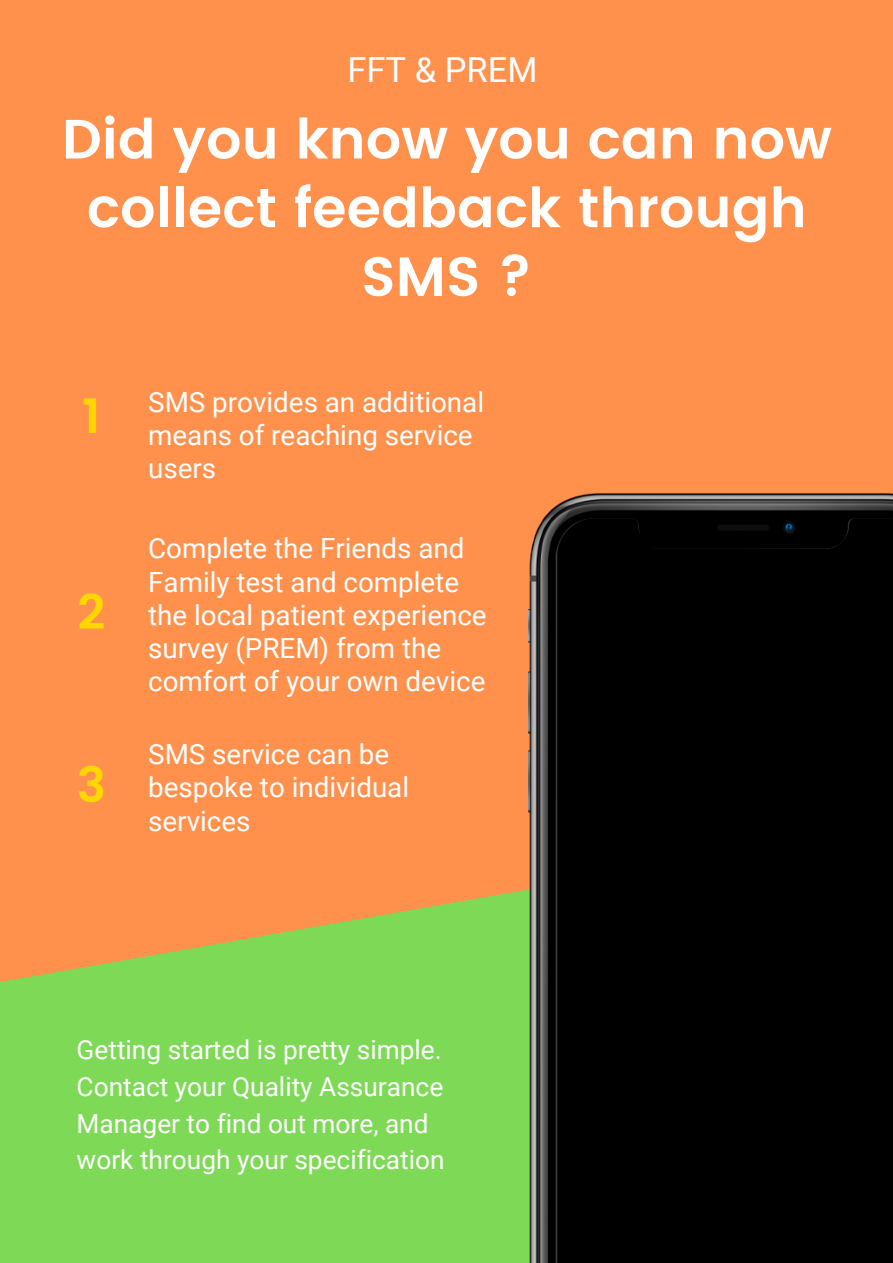
<style>
.page{position:relative;width:893px;height:1263px;background:#ff914d}
.page>*{position:absolute;margin:0;border:0;box-sizing:border-box;transform-origin:0 0}
.t1{font:600 55.2px/68.7px "Poppins";color:#fff;text-align:center}
.t2{font:600 48.75px "Poppins";color:#ffd700}
.t3{font:34.5px "Roboto";color:#fff}
.t4{font:27.75px/33.2px "Roboto";color:#fff}
.t5{font:26.25px/36.6px "Roboto";color:#fff}
</style>
<div class="page">
<svg style="left:0;top:889px;width:528px;height:374px;background:#8ecf55"></svg>
<img style="left:528px;top:493px;width:365px;height:770px">
<div style="left:557px;top:518px;width:336px;height:745px;background:#000"></div>
<p class="t3" style="left:347px;top:50px;width:192px">FFT &amp; PREM</p>
<p class="t1" style="left:62px;top:105px;width:771px">Did you know you can now collect feedback through<br>SMS ?</p>
<p class="t2" style="left:82px;top:388px;width:20px">1</p>
<p class="t2" style="left:78px;top:584px;width:29px">2</p>
<p class="t2" style="left:77px;top:757px;width:31px">3</p>
<p class="t4" style="left:148px;top:386px;width:337px">SMS provides an additional means of reaching service users</p>
<p class="t4" style="left:148px;top:532px;width:340px">Complete the Friends and<br>Family test and complete the local patient experience survey (PREM) from the comfort of your own device</p>
<p class="t4" style="left:148px;top:738px;width:262px">SMS service can be bespoke to individual services</p>
<p class="t5" style="left:77px;top:1032px;width:369px">Getting started is pretty simple.<br>Contact your Quality Assurance<br>Manager to find out more, and work through your specification</p>
</div>
